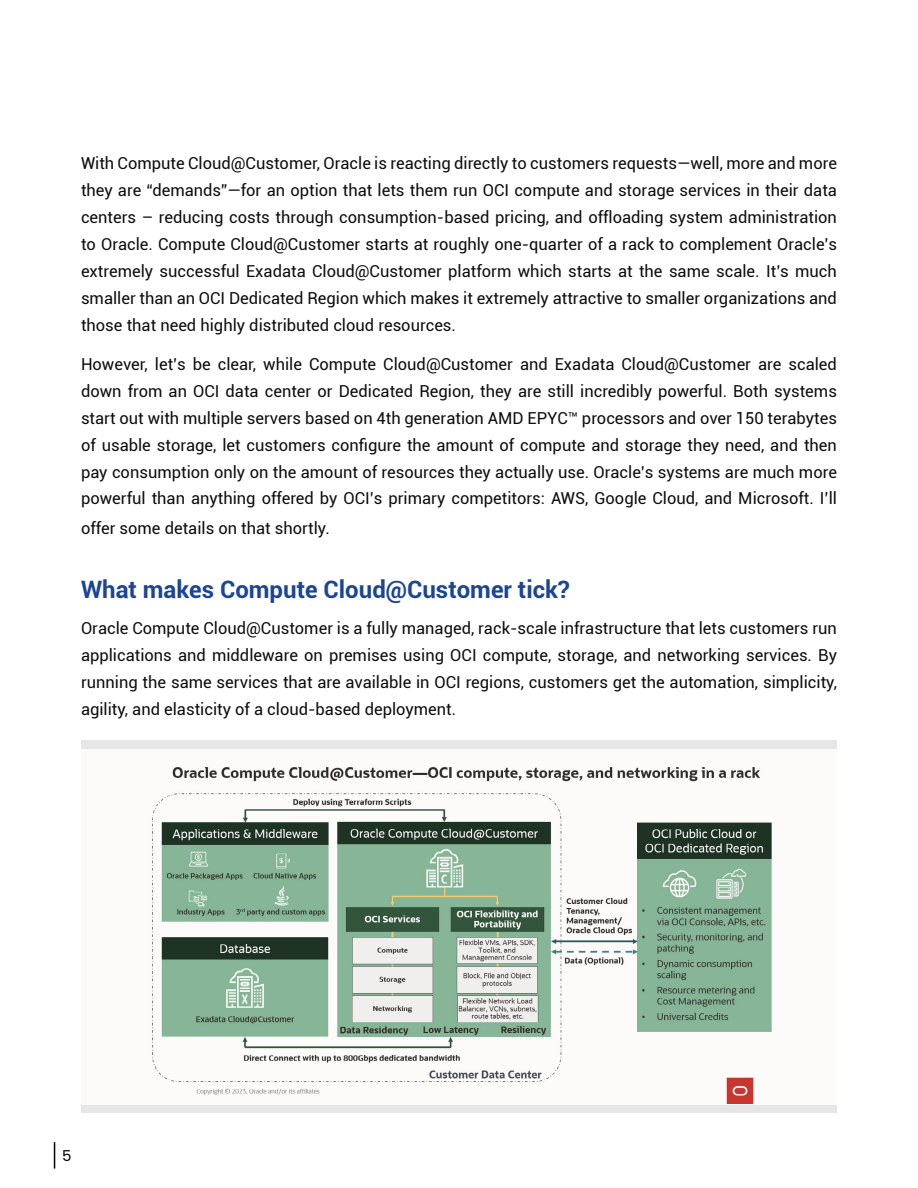
<style>
.page{position:relative;width:918px;height:1188px;background:#fff}
.page>*{position:absolute;margin:0;border:0;box-sizing:border-box;transform-origin:0 0}
.t1{font:700 24px "Roboto";color:#1c4596}
.t2{font:16.5px/27px "Roboto";color:#0d0d0d;text-align:justify}
.t3{font:15px "Poppins";color:#000}
</style>
<div class="page">
<svg style="left:54px;top:1142px;width:1px;height:27px"></svg>
<div style="left:81px;top:740px;width:756px;height:372px;background:#e6e6e6"></div>
<div style="left:81px;top:750px;width:756px;height:355px;background:#fcfbf9"></div>
<img style="left:152px;top:767px;width:620px;height:337px">
<p class="t2" style="left:81px;top:149px;width:758px">With Compute Cloud@Customer, Oracle is reacting directly to customers requests—well, more and more they are “demands”—for an option that lets them run OCI compute and storage services in their data centers – reducing costs through consumption-based pricing, and offloading system administration to Oracle. Compute Cloud@Customer starts at roughly one-quarter of a rack to complement Oracle’s extremely successful Exadata Cloud@Customer platform which starts at the same scale. It’s much smaller than an OCI Dedicated Region which makes it extremely attractive to smaller organizations and those that need highly distributed cloud resources.</p>
<p class="t2" style="left:81px;top:350px;width:758px">However, let’s be clear, while Compute Cloud@Customer and Exadata Cloud@Customer are scaled down from an OCI data center or Dedicated Region, they are still incredibly powerful. Both systems start out with multiple servers based on 4th generation AMD EPYC™ processors and over 150 terabytes of usable storage, let customers configure the amount of compute and storage they need, and then pay consumption only on the amount of resources they actually use. Oracle’s systems are much more powerful than anything offered by OCI’s primary competitors: AWS, Google Cloud, and Microsoft. I’ll</p>
<p class="t2" style="left:81px;top:515px;width:250px">offer some details on that shortly.</p>
<h1 class="t1" style="left:81px;top:572px;width:490px">What makes Compute Cloud@Customer tick?</h1>
<p class="t2" style="left:81px;top:614px;width:757px">Oracle Compute Cloud@Customer is a fully managed, rack-scale infrastructure that lets customers run applications and middleware on premises using OCI compute, storage, and networking services. By running the same services that are available in OCI regions, customers get the automation, simplicity, agility, and elasticity of a cloud-based deployment.</p>
<p class="t3" style="left:62px;top:1147px;width:11px">5</p>
</div>
